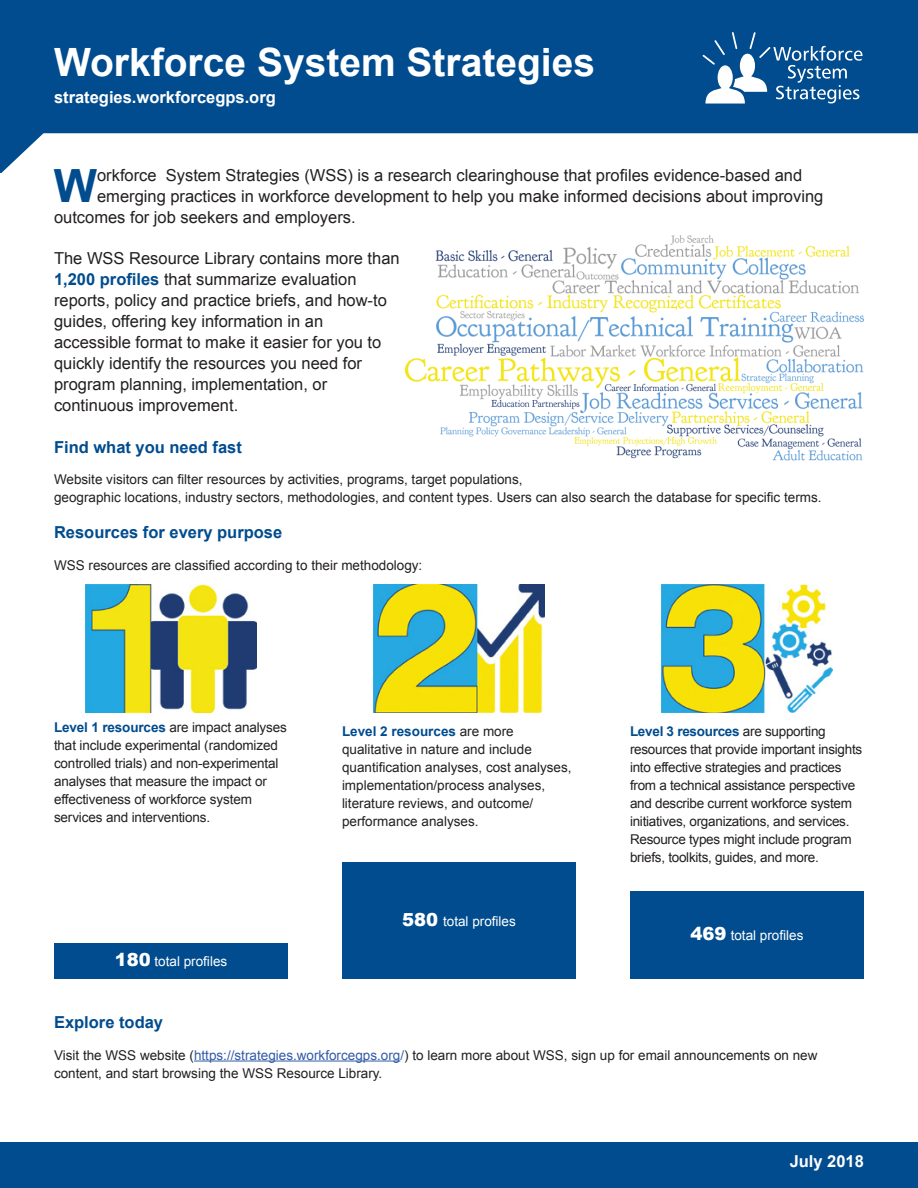
<style>
.page{position:relative;width:918px;height:1188px;background:#fff}
.page>*{position:absolute;margin:0;border:0;box-sizing:border-box;transform-origin:0 0}
.t1{font:700 45.9px "Arial";color:#004c8e}
.t2{font:700 39px "Arial";color:#fff}
.t3{font:16.5px/21px "Arial";color:#231f20}
.t4{font:700 16.5px "Arial";color:#004c8e}
.t5{font:700 16.5px "Arial";color:#fff}
.t6{font:13.5px/18px "Arial";color:#231f20}
.t7{font:13.5px/18px "Arial";letter-spacing:-.02em;color:#231f20}
.t8{font:13.5px "Arial";color:#fff}
.s1{font-weight:700;color:#004c8e}
.s2{font-weight:900;font-size:18px}
.s3{color:#325ba9}
</style>
<div class="page">
<img style="left:405px;top:235px;width:459px;height:226px">
<div style="left:0;top:1142px;width:918px;height:46px;background:#004c8e"></div>
<div style="left:0;top:0;width:918px;height:173px;background:#004c8e"></div>
<div style="left:1px;top:133px;width:917px;height:40px;background:#fff"></div>
<svg style="left:703px;top:32px;width:159px;height:72px"></svg>
<img style="left:86px;top:585px;width:170px;height:128px">
<img style="left:374px;top:585px;width:170px;height:128px">
<img style="left:662px;top:585px;width:170px;height:128px">
<hr style="left:194px;top:1061px;width:206px;height:1px;background:#325ba9">
<div style="left:630px;top:892px;width:234px;height:87px;background:#004c8e"></div>
<div style="left:342px;top:863px;width:234px;height:116px;background:#004c8e"></div>
<div style="left:54px;top:943px;width:234px;height:36px;background:#004c8e"></div>
<h1 class="t2" style="left:54px;top:36px;width:543px">Workforce System Strategies</h1>
<h3 class="t5" style="left:54px;top:87px;width:223px">strategies.workforcegps.org</h3>
<p class="t1" style="left:54px;top:155px;width:45px">W</p>
<p class="t3" style="left:97px;top:165px;width:707px">orkforce System Strategies (WSS) is a research clearinghouse that profiles evidence-based and</p>
<p class="t3" style="left:97px;top:186px;width:728px">emerging practices in workforce development to help you make informed decisions about improving</p>
<p class="t3" style="left:54px;top:207px;width:303px">outcomes for job seekers and employers.</p>
<p class="t3" style="left:54px;top:248px;width:347px">The WSS Resource Library contains more than <span class="s1">1,200 profiles</span> that summarize evaluation reports, policy and practice briefs, and how-to guides, offering key information in an accessible format to make it easier for you to quickly identify the resources you need for program planning, implementation, or continuous improvement.</p>
<p class="t4" style="left:54px;top:436px;width:189px">Find what you need fast</p>
<p class="t6" style="left:54px;top:471px;width:769px">Website visitors can filter resources by activities, programs, target populations,<br>geographic locations, industry sectors, methodologies, and content types. Users can also search the database for specific terms.</p>
<p class="t4" style="left:54px;top:521px;width:230px">Resources for every purpose</p>
<p class="t6" style="left:54px;top:556px;width:370px">WSS resources are classified according to their methodology:</p>
<p class="t6" style="left:54px;top:718px;width:235px"><span class="s1">Level 1 resources</span> are impact analyses that include experimental (randomized controlled trials) and non-experimental analyses that measure the impact or effectiveness of workforce system services and interventions.</p>
<p class="t6" style="left:342px;top:722px;width:231px"><span class="s1">Level 2 resources</span> are more qualitative in nature and include quantification analyses, cost analyses, implementation/process analyses, literature reviews, and outcome/ performance analyses.</p>
<p class="t7" style="left:630px;top:722px;width:234px"><span class="s1">Level 3 resources</span> are supporting resources that provide important insights into effective strategies and practices from a technical assistance perspective and describe current workforce system initiatives, organizations, and services.<br>Resource types might include program briefs, toolkits, guides, and more.</p>
<p class="t8" style="left:115px;top:953px;width:114px"><span class="s2">180</span> total profiles</p>
<p class="t8" style="left:402px;top:913px;width:115px"><span class="s2">580</span> total profiles</p>
<p class="t8" style="left:691px;top:927px;width:114px"><span class="s2">469</span> total profiles</p>
<p class="t4" style="left:54px;top:1011px;width:111px">Explore today</p>
<p class="t6" style="left:54px;top:1046px;width:765px">Visit the WSS website (<span class="s3">https://strategies.workforcegps.org/</span>) to learn more about WSS, sign up for email announcements on new content, and start browsing the WSS Resource Library.</p>
<h3 class="t5" style="left:790px;top:1150px;width:76px">July 2018</h3>
</div>
